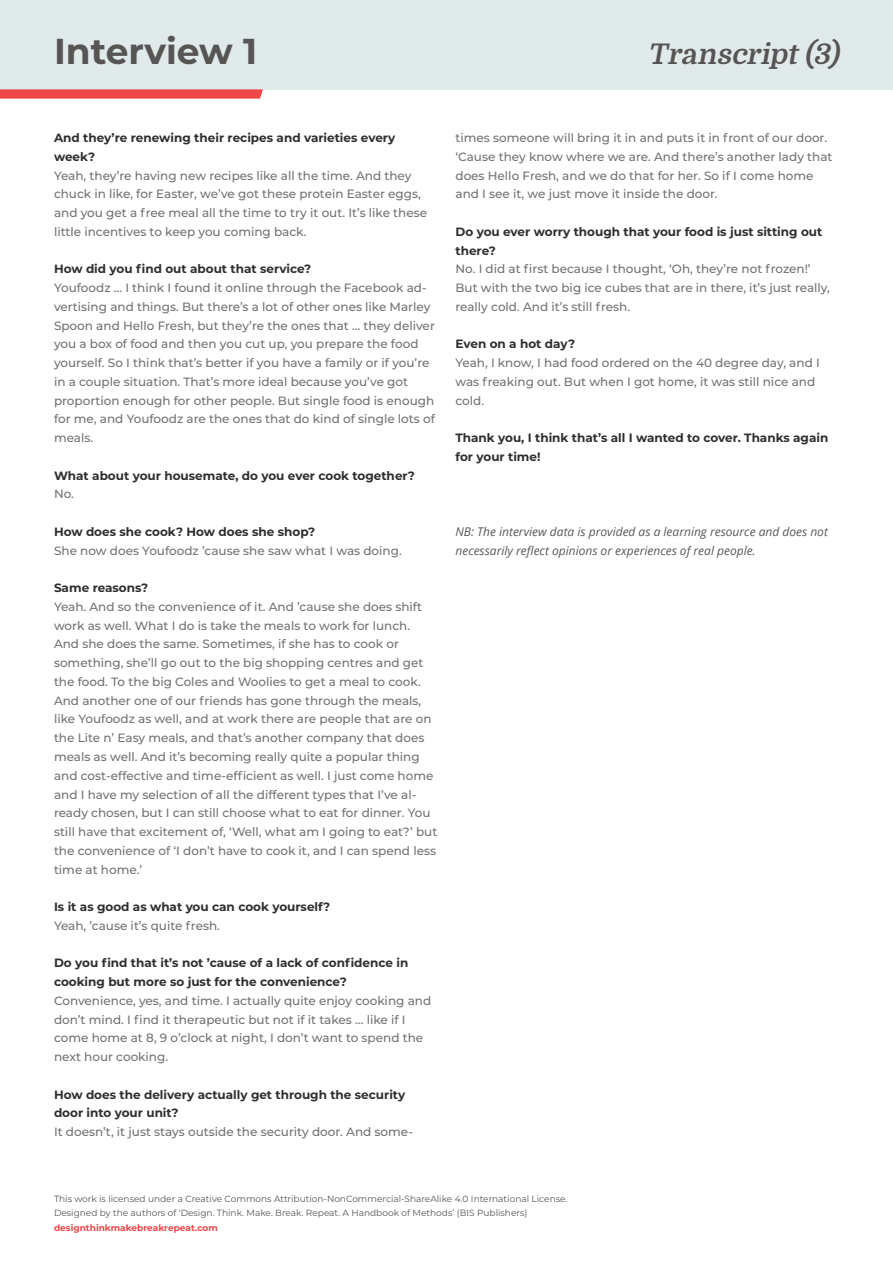
<style>
.page{position:relative;width:893px;height:1263px;background:#fff}
.page>*{position:absolute;margin:0;border:0;box-sizing:border-box;transform-origin:0 0}
.t1{font:700 36px "Montserrat";color:#575454}
.Subtitle{font:italic 700 28.5px "Domine";color:#575454}
.t2{font:500 12px/18.8px "Montserrat";color:#737171}
.t3{font:700 12px/18.8px "Montserrat";color:#302d2e}
.t4{font:italic 12px/18.8px "Open Sans";color:#58595b}
.t5{font:9px/14.2px "Montserrat";color:#575454}
.t6{font:700 9px "Montserrat";color:#ef4647}
</style>
<div class="page">
<div style="left:0;top:0;width:893px;height:89px;background:#e0eaeb"></div>
<svg style="left:0;top:89px;width:263px;height:10px;background:#ef5455"></svg>
<p class="t1" style="left:54px;top:25px;width:205px">Interview 1</p>
<p class="Subtitle" style="left:648px;top:38px;width:198px">Transcript(3)</p>
<p class="t3" style="left:54px;top:128px;width:343px">And they’re renewing their recipes and varieties every week?</p>
<p class="t2" style="left:54px;top:166px;width:375px">Yeah, they’re having new recipes like all the time. And they chuck in like, for Easter, we’ve got these protein Easter eggs, and you get a free meal all the time to try it out. It’s like these little incentives to keep you coming back.</p>
<p class="t3" style="left:54px;top:259px;width:259px">How did you find out about that service?</p>
<p class="t2" style="left:54px;top:278px;width:382px">Youfoodz … I think I found it online through the Facebook ad&shy;vertising and things. But there’s a lot of other ones like Marley Spoon and Hello Fresh, but they’re the ones that … they deliver you a box of food and then you cut up, you prepare the food yourself. So I think that’s better if you have a family or if you’re in a couple situation. That’s more ideal because you’ve got proportion enough for other people. But single food is enough for me, and Youfoodz are the ones that do kind of single lots of meals.</p>
<p class="t3" style="left:54px;top:465px;width:362px">What about your housemate, do you ever cook together?</p>
<p class="t2" style="left:54px;top:484px;width:21px">No.</p>
<p class="t3" style="left:54px;top:522px;width:263px">How does she cook? How does she shop?</p>
<p class="t2" style="left:54px;top:541px;width:349px">She now does Youfoodz ’cause she saw what I was doing.</p>
<p class="t3" style="left:54px;top:578px;width:96px">Same reasons?</p>
<p class="t2" style="left:54px;top:597px;width:385px">Yeah. And so the convenience of it. And ’cause she does shift work as well. What I do is take the meals to work for lunch.<br>And she does the same. Sometimes, if she has to cook or something, she’ll go out to the big shopping centres and get the food. To the big Coles and Woolies to get a meal to cook.<br>And another one of our friends has gone through the meals, like Youfoodz as well, and at work there are people that are on the Lite n’ Easy meals, and that’s another company that does meals as well. And it’s becoming really quite a popular thing and cost-effective and time-efficient as well. I just come home and I have my selection of all the different types that I’ve al&shy;ready chosen, but I can still choose what to eat for dinner. You still have that excitement of, ‘Well, what am I going to eat?’ but the convenience of ‘I don’t have to cook it, and I can spend less time at home.’</p>
<p class="t3" style="left:54px;top:897px;width:278px">Is it as good as what you can cook yourself?</p>
<p class="t2" style="left:54px;top:916px;width:167px">Yeah, ’cause it’s quite fresh.</p>
<p class="t3" style="left:54px;top:953px;width:356px">Do you find that it’s not ’cause of a lack of confidence in cooking but more so just for the convenience?</p>
<p class="t2" style="left:54px;top:991px;width:379px">Convenience, yes, and time. I actually quite enjoy cooking and don’t mind. I find it therapeutic but not if it takes … like if I come home at 8, 9 o’clock at night, I don’t want to spend the next hour cooking.</p>
<p class="t3" style="left:54px;top:1084px;width:353px">How does the delivery actually get through the security door into your unit?</p>
<p class="t2" style="left:54px;top:1122px;width:361px">It doesn’t, it just stays outside the security door. And some-</p>
<p class="t2" style="left:455px;top:128px;width:379px">times someone will bring it in and puts it in front of our door. ‘Cause they know where we are. And there’s another lady that does Hello Fresh, and we do that for her. So if I come home and I see it, we just move it inside the door.</p>
<p class="t3" style="left:455px;top:222px;width:368px">Do you ever worry though that your food is just sitting out there?</p>
<p class="t2" style="left:455px;top:259px;width:376px">No. I did at first because I thought, ‘Oh, they’re not frozen!’<br>But with the two big ice cubes that are in there, it’s just really, really cold. And it’s still fresh.</p>
<p class="t3" style="left:455px;top:334px;width:121px">Even on a hot day?</p>
<p class="t2" style="left:455px;top:353px;width:366px">Yeah, I know, I had food ordered on the 40 degree day, and I was freaking out. But when I got home, it was still nice and cold.</p>
<p class="t3" style="left:455px;top:428px;width:374px">Thank you, I think that’s all I wanted to cover. Thanks again for your time!</p>
<p class="t4" style="left:455px;top:522px;width:374px">NB: The interview data is provided as a learning resource and does not necessarily reflect opinions or experiences of real people.</p>
<p class="t5" style="left:54px;top:1191px;width:515px">This work is licensed under a Creative Commons Attribution-NonCommercial-ShareAlike 4.0 International License.<br>Designed by the authors of ‘Design. Think. Make. Break. Repeat. A Handbook of Methods’ (BIS Publishers)</p>
<p class="t6" style="left:54px;top:1221px;width:165px">designthinkmakebreakrepeat.com</p>
</div>
